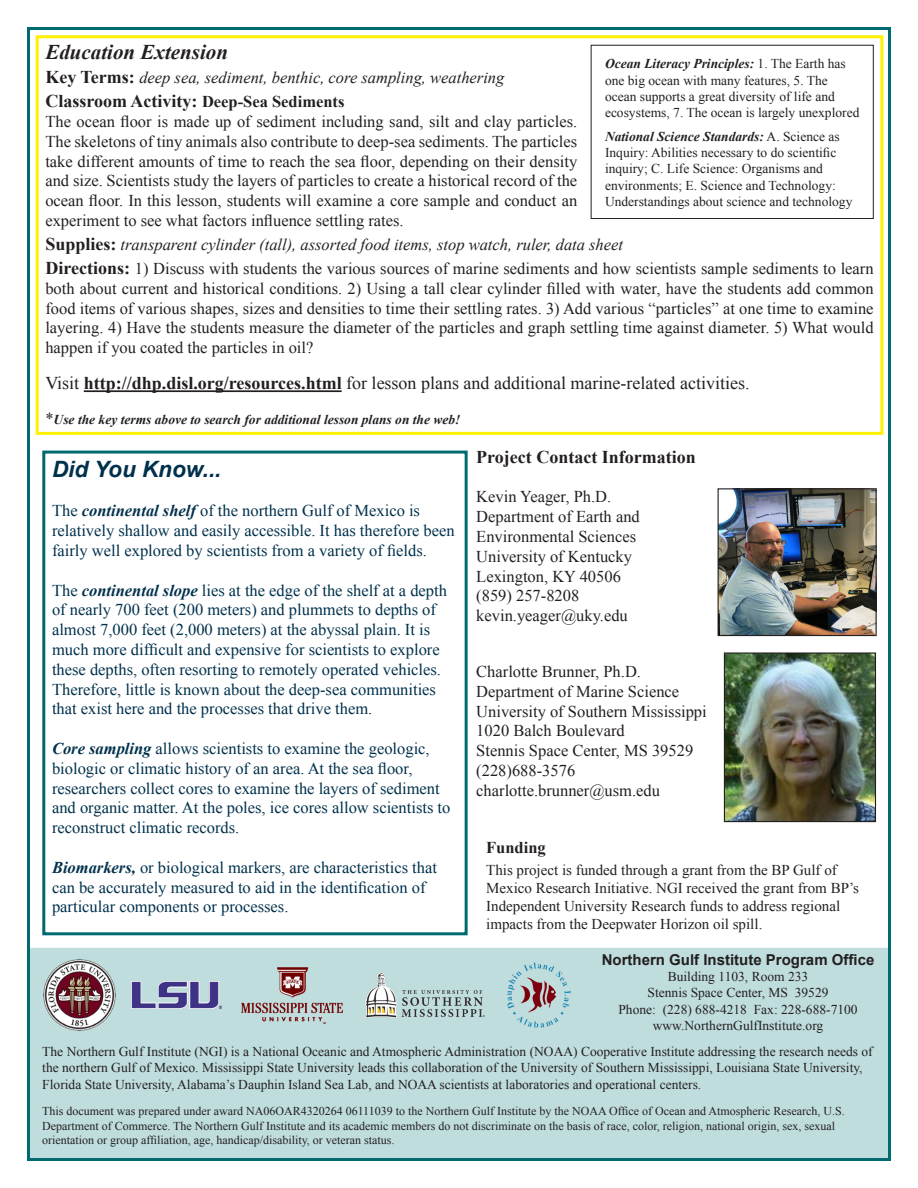
<style>
.page{position:relative;width:918px;height:1188px;background:#fff}
.page>*{position:absolute;margin:0;border:0;box-sizing:border-box;transform-origin:0 0}
.t1{font:italic 700 22.5px "Arial";color:#00314c}
.t2{font:italic 700 21px "Times New Roman";color:#231f20}
.t3{font:18px "Times New Roman";color:#231f20}
.t4{font:700 18px "Times New Roman";color:#231f20}
.t5{font:16.5px/19.8px "Times New Roman";color:#231f20;text-align:justify}
.t6{font:16.5px/19.8px "Times New Roman";color:#00314c}
.t7{font:italic 16.5px "Times New Roman";color:#231f20}
.t8{font:700 16.5px "Times New Roman";color:#231f20}
.t9{font:15px/18px "Times New Roman";color:#231f20}
.t10{font:700 15px "Arial";color:#231f20}
.t11{font:13.5px/16.2px "Times New Roman";color:#231f20}
.t12{font:italic 700 13.5px "Times New Roman";color:#231f20}
.t13{font:12px/14.4px "Times New Roman";color:#231f20}
.s1{font-weight:700;font-style:normal;font-size:18px}
.s2{font-size:16.5px}
.s3{font-weight:700;font-size:18px}
.s4{font-weight:700}
.s5{font-weight:400;font-style:normal;font-size:16.5px}
.s6{font-weight:700;font-style:italic}
</style>
<div class="page">
<div style="left:29px;top:948px;width:861px;height:213px;background:#c0ddde"></div>
<hr style="left:84px;top:390px;width:258px;height:2px;background:#231f20">
<div style="left:36px;top:35px;width:847px;height:400px;border:3px solid #fff101"></div>
<div style="left:42px;top:451px;width:426px;height:484px;border:3px solid #006a71"></div>
<hr style="left:30px;top:27px;width:861px;height:3px;background:#006a71">
<hr style="left:27px;top:1158px;width:864px;height:3px;background:#006a71">
<hr style="left:27px;top:27px;width:3px;height:1131px;background:#006a71">
<hr style="left:888px;top:28px;width:3px;height:1132px;background:#006a71">
<img style="left:507px;top:962px;width:64px;height:66px">
<img style="left:44px;top:959px;width:71px;height:72px">
<img style="left:132px;top:981px;width:89px;height:28px">
<img style="left:241px;top:967px;width:102px;height:57px">
<img style="left:365px;top:972px;width:120px;height:46px">
<div style="left:591px;top:45px;width:283px;height:174px;border:1px solid #231f20"></div>
<img style="left:720px;top:490px;width:155px;height:144px">
<div style="left:718px;top:488px;width:159px;height:148px;border:1px solid #231f20"></div>
<img style="left:726px;top:654px;width:148px;height:166px">
<div style="left:724px;top:652px;width:152px;height:170px;border:1px solid #231f20"></div>
<p class="t2" style="left:45px;top:38px;width:184px">Education Extension</p>
<p class="t7" style="left:45px;top:66px;width:461px"><span class="s1">Key Terms:</span> deep sea, sediment, benthic, core sampling, weathering</p>
<p class="t4" style="left:45px;top:89px;width:301px">Classroom Activity: <span class="s2">Deep-Sea Sediments</span></p>
<p class="t5" style="left:45px;top:111px;width:533px">The ocean floor is made up of sediment including sand, silt and clay particles.<br>The skeletons of tiny animals also contribute to deep-sea sediments. The particles take different amounts of time to reach the sea floor, depending on their density and size. Scientists study the layers of particles to create a historical record of the ocean floor. In this lesson, students will examine a core sample and conduct an experiment to see what factors influence settling rates.</p>
<p class="t7" style="left:45px;top:233px;width:579px"><span class="s1">Supplies:</span> transparent cylinder (tall), assorted food items, stop watch, ruler, data sheet</p>
<p class="t5" style="left:45px;top:258px;width:830px"><span class="s3">Directions:</span> 1) Discuss with students the various sources of marine sediments and how scientists sample sediments to learn both about current and historical conditions. 2) Using a tall clear cylinder filled with water, have the students add common food items of various shapes, sizes and densities to time their settling rates. 3) Add various “particles” at one time to examine layering. 4) Have the students measure the diameter of the particles and graph settling time against diameter. 5) What would happen if you coated the particles in oil?</p>
<p class="t3" style="left:45px;top:371px;width:706px">Visit <span class="s4">http://dhp.disl.org/resources.html</span> for lesson plans and additional marine-related activities.</p>
<p class="t12" style="left:45px;top:410px;width:417px"><span class="s5">*</span>Use the key terms above to search for additional lesson plans on the web!</p>
<p class="t1" style="left:52px;top:454px;width:171px">Did You Know...</p>
<p class="t6" style="left:52px;top:501px;width:404px">The <span class="s6">continental shelf</span> of the northern Gulf of Mexico is relatively shallow and easily accessible. It has therefore been fairly well explored by scientists from a variety of fields.</p>
<p class="t6" style="left:52px;top:580px;width:397px">The <span class="s6">continental slope</span> lies at the edge of the shelf at a depth of nearly 700 feet (200 meters) and plummets to depths of almost 7,000 feet (2,000 meters) at the abyssal plain. It is much more difficult and expensive for scientists to explore these depths, often resorting to remotely operated vehicles.<br>Therefore, little is known about the deep-sea communities that exist here and the processes that drive them.</p>
<p class="t6" style="left:52px;top:738px;width:400px"><span class="s6">Core sampling</span> allows scientists to examine the geologic, biologic or climatic history of an area. At the sea floor, researchers collect cores to examine the layers of sediment and organic matter. At the poles, ice cores allow scientists to reconstruct climatic records.</p>
<p class="t6" style="left:52px;top:857px;width:386px"><span class="s6">Biomarkers,</span> or biological markers, are characteristics that can be accurately measured to aid in the identification of particular components or processes.</p>
<p class="t11" style="left:605px;top:56px;width:256px"><span class="s6">Ocean Literacy Principles:</span> 1. The Earth has one big ocean with many features, 5. The ocean supports a great diversity of life and ecosystems, 7. The ocean is largely unexplored</p>
<p class="t11" style="left:605px;top:128px;width:249px"><span class="s6">National Science Standards:</span> A. Science as Inquiry: Abilities necessary to do scientific inquiry; C. Life Science: Organisms and environments; E. Science and Technology:<br>Understandings about science and technology</p>
<p class="t4" style="left:476px;top:444px;width:221px">Project Contact Information</p>
<p class="t5" style="left:476px;top:487px;width:136px">Kevin Yeager, Ph.D.</p>
<p class="t5" style="left:476px;top:506px;width:165px">Department of Earth and</p>
<p class="t5" style="left:476px;top:526px;width:161px">Environmental Sciences</p>
<p class="t5" style="left:476px;top:546px;width:157px">University of Kentucky</p>
<p class="t5" style="left:476px;top:566px;width:146px">Lexington, KY 40506</p>
<p class="t5" style="left:476px;top:586px;width:105px">(859) 257-8208</p>
<p class="t5" style="left:476px;top:605px;width:153px">kevin.yeager@uky.edu</p>
<p class="t5" style="left:476px;top:661px;width:166px">Charlotte Brunner, Ph.D.</p>
<p class="t5" style="left:476px;top:681px;width:204px">Department of Marine Science</p>
<p class="t5" style="left:476px;top:701px;width:232px">University of Southern Mississippi</p>
<p class="t5" style="left:476px;top:721px;width:150px">1020 Balch Boulevard</p>
<p class="t5" style="left:476px;top:740px;width:219px">Stennis Space Center, MS 39529</p>
<p class="t5" style="left:476px;top:760px;width:100px">(228)688-3576</p>
<p class="t5" style="left:476px;top:780px;width:185px">charlotte.brunner@usm.edu</p>
<p class="t8" style="left:486px;top:836px;width:61px">Funding</p>
<p class="t9" style="left:486px;top:861px;width:374px">This project is funded through a grant from the BP Gulf of Mexico Research Initiative. NGI received the grant from BP’s Independent University Research funds to address regional impacts from the Deepwater Horizon oil spill.</p>
<p class="t10" style="left:602px;top:950px;width:274px">Northern Gulf Institute Program Office</p>
<p class="t11" style="left:618px;top:968px;width:241px;text-align:center">Building 1103, Room 233<br>Stennis Space Center, MS 39529<br>Phone: (228) 688-4218 Fax: 228-688-7100</p>
<p class="t11" style="left:653px;top:1017px;width:172px">www.NorthernGulfInstitute.org</p>
<p class="t11" style="left:42px;top:1043px;width:832px">The Northern Gulf Institute (NGI) is a National Oceanic and Atmospheric Administration (NOAA) Cooperative Institute addressing the research needs of the northern Gulf of Mexico. Mississippi State University leads this collaboration of the University of Southern Mississippi, Louisiana State University,<br>Florida State University, Alabama’s Dauphin Island Sea Lab, and NOAA scientists at laboratories and operational centers.</p>
<p class="t13" style="left:42px;top:1104px;width:804px">This document was prepared under award NA06OAR4320264 06111039 to the Northern Gulf Institute by the NOAA Office of Ocean and Atmospheric Research, U.S.<br>Department of Commerce. The Northern Gulf Institute and its academic members do not discriminate on the basis of race, color, religion, national origin, sex, sexual orientation or group affiliation, age, handicap/disability, or veteran status.</p>
</div>
